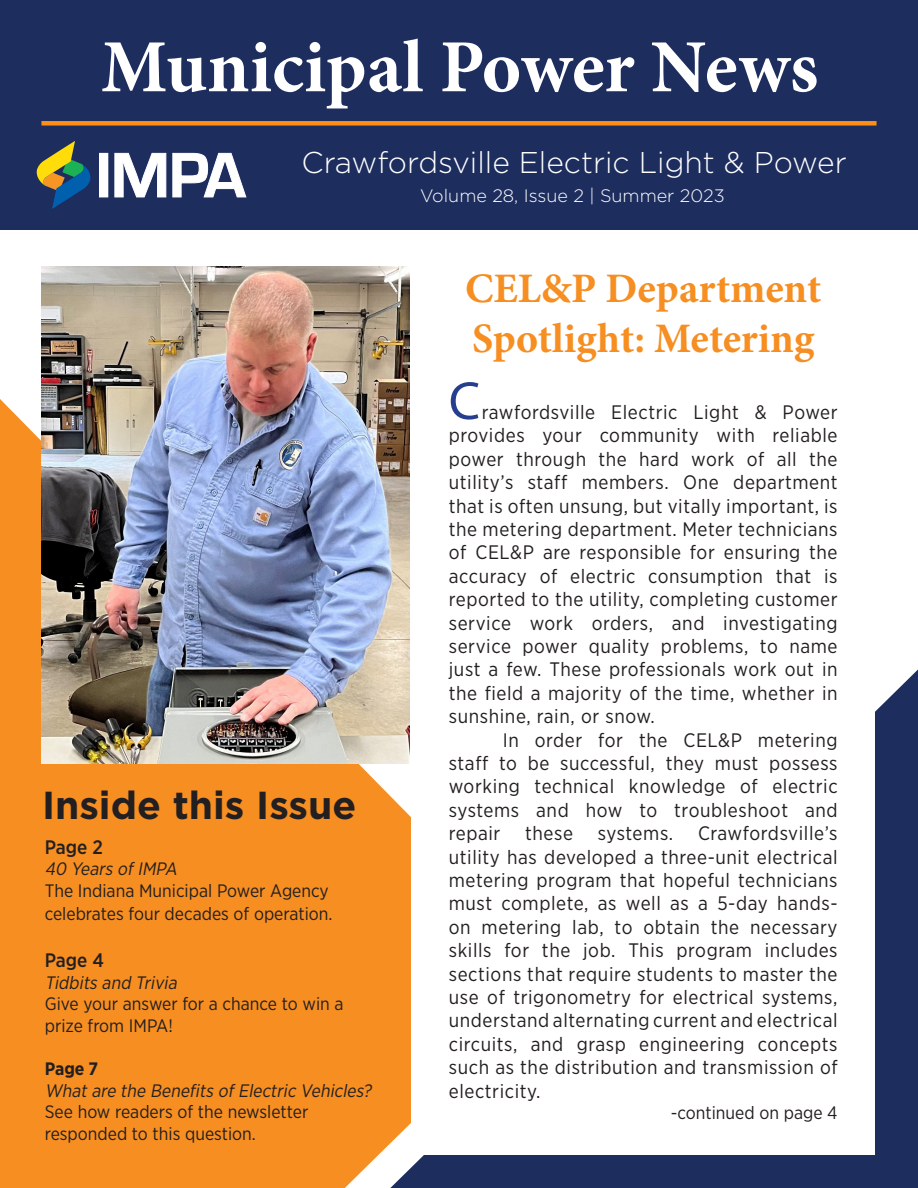
<style>
.page{position:relative;width:918px;height:1188px;background:#fff}
.page>*{position:absolute;margin:0;border:0;box-sizing:border-box;transform-origin:0 0}
.t1{font:700 75px "Minion Pro";letter-spacing:-.005em;color:#fff}
.t2{font:54px "Myriad Pro";color:#253f8e}
.t3{font:700 42px/50.4px "Minion Pro";color:#f68e21}
.t4{font:700 39px "Gotham";color:#231f20}
.t5{font:300 30px "Gotham";color:#fff}
.t6{font:19.5px/23.4px "Gotham Narrow";letter-spacing:.03em;color:#231f20;text-align:justify}
.t7{font:500 19.5px "Gotham Narrow";color:#231f20}
.t8{font:18px/21.6px "Gotham Narrow";color:#231f20}
.t9{font:italic 18px "Gotham Narrow";color:#231f20}
.t10{font:300 18px "Gotham";color:#fff}
.t11{font:700 18px "Gotham Narrow";color:#231f20}
.s1{font-style:italic}
</style>
<div class="page">
<div style="left:0;top:399px;width:390px;height:789px;background:#f68e21"></div>
<div style="left:0;top:0;width:918px;height:230px;background:#1d2d5e"></div>
<svg style="left:390px;top:669px;width:528px;height:519px;background:#5c5769"></svg>
<div style="left:411px;top:675px;width:464px;height:479px;background:#fff"></div>
<div style="left:41px;top:121px;width:836px;height:5px;background:#ff8e16"></div>
<div style="left:100px;top:153px;width:8px;height:44px;background:#fff"></div>
<div style="left:99px;top:153px;width:9px;height:44px;border:1px solid #fff"></div>
<svg style="left:114px;top:152px;width:133px;height:46px"></svg>
<svg style="left:36px;top:141px;width:55px;height:68px"></svg>
<img style="left:41px;top:267px;width:369px;height:497px">
<p class="t1" style="left:101px;top:14px;width:719px">Municipal Power News</p>
<p class="t5" style="left:302px;top:144px;width:547px">Crawfordsville Electric Light &amp; Power</p>
<p class="t10" style="left:420px;top:185px;width:306px">Volume 28, Issue 2 | Summer 2023</p>
<p class="t4" style="left:42px;top:782px;width:316px">Inside this Issue</p>
<p class="t7" style="left:45px;top:834px;width:60px">Page 2</p>
<p class="t9" style="left:45px;top:858px;width:138px">40 Years ofIMPA</p>
<p class="t8" style="left:45px;top:878px;width:289px;line-height:23.4px">The Indiana Municipal Power Agency celebrates four decades of operation.</p>
<p class="t7" style="left:45px;top:948px;width:61px">Page 4</p>
<p class="t9" style="left:45px;top:971px;width:137px">Tidbits and Trivia</p>
<p class="t8" style="left:45px;top:993px;width:300px">Give your answer for a chance to win a prize from IMPA!</p>
<p class="t11" style="left:45px;top:1057px;width:55px">Page 7</p>
<p class="t8" style="left:45px;top:1079px;width:332px"><span class="s1">Whatare the Benefits ofElectric Vehicles?<br></span>See how readers of the newsletter responded to this question.</p>
<p class="t3" style="left:465px;top:263px;width:358px">CEL&amp;P Department<br>Spotlight: Metering</p>
<p class="t2" style="left:449px;top:368px;width:33px">C</p>
<p class="t6" style="left:449px;top:400px;width:390px;text-indent:33px">rawfordsville Electric Light &amp; Power provides your community with reliable power through the hard work of all the utility’s staff members. One department that is often unsung, but vitally important, is the metering department. Meter technicians of CEL&amp;P are responsible for ensuring the accuracy of electric consumption that is reported to the utility, completing customer service work orders, and investigating service power quality problems, to name just a few. These professionals work out in the field a majority of the time, whether in sunshine, rain, or snow.</p>
<p class="t6" style="left:449px;top:728px;width:390px;text-indent:54px">In order for the CEL&amp;P metering staff to be successful, they must possess working technical knowledge of electric systems and how to troubleshoot and repair</p>
<p class="t6" style="left:449px;top:821px;width:390px;text-indent:249px">Crawfordsville’s utility has developed a three-unit electrical metering program that hopeful technicians must complete, as well as a 5-day hands&shy;on metering lab, to obtain the necessary skills for the job. This program includes sections that require students to master the use of trigonometry for electrical systems, understand alternating current and electrical circuits, and grasp engineering concepts such as the distribution and transmission of electricity.</p>
<p class="t6" style="left:525px;top:821px;width:49px">these</p>
<p class="t6" style="left:598px;top:821px;width:77px">systems.</p>
<p class="t8" style="left:671px;top:1101px;width:168px">-continued on page 4</p>
</div>
